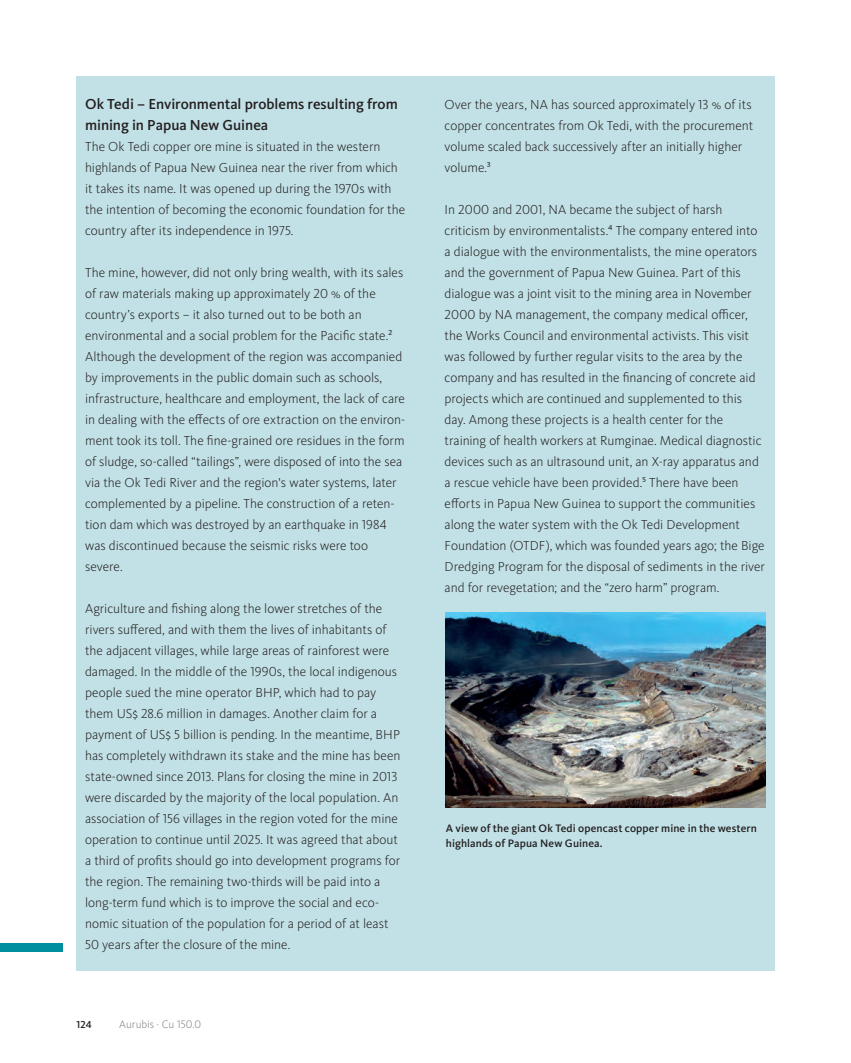
<style>
.page{position:relative;width:851px;height:1063px;background:#fff}
.page>*{position:absolute;margin:0;border:0;box-sizing:border-box;transform-origin:0 0}
.t1{font:500 15px/21.9px "Kievit Pro";letter-spacing:-.005em;color:#231f20}
.t2{font:300 13.5px/21px "Kievit Pro";letter-spacing:-.005em;color:#231f20}
.t3{font:500 11.25px/15px "Kievit Pro";letter-spacing:.01em;color:#231f20}
.t4{font:300 11.25px "Kievit Pro";color:#808285}
.t5{font:500 10.5px "Kievit Pro";color:#231f20}
.s1{font-size:15px}
</style>
<div class="page">
<div style="left:0;top:943px;width:63px;height:9px;background:#008f9e"></div>
<div style="left:77px;top:77px;width:697px;height:894px;background:#c2e1e6"></div>
<img style="left:446px;top:613px;width:319px;height:194px">
<p class="t1" style="left:85px;top:93px;width:314px">Ok Tedi – Environmental problems resulting from mining in Papua New Guinea</p>
<p class="t2" style="left:85px;top:136px;width:321px">The Ok Tedi copper ore mine is situated in the western highlands of Papua New Guinea near the river from which it takes its name. It was opened up during the 1970s with the intention of becoming the economic foundation for the country after its independence in 1975.</p>
<p class="t2" style="left:85px;top:262px;width:321px">The mine, however, did not only bring wealth, with its sales of raw materials making up approximately 20 % of the country’s exports – it also turned out to be both an environmental and a social problem for the Pacific state.<span class="s1">2<br></span>Although the development of the region was accompanied by improvements in the public domain such as schools, infrastructure, healthcare and employment, the lack of care in dealing with the effects of ore extraction on the environ&shy;ment took its toll. The fine-grained ore residues in the form of sludge, so-called “tailings”, were disposed of into the sea via the Ok Tedi River and the region's water systems, later complemented by a pipeline. The construction of a reten&shy;tion dam which was destroyed by an earthquake in 1984 was discontinued because the seismic risks were too severe.</p>
<p class="t2" style="left:85px;top:598px;width:317px">Agriculture and fishing along the lower stretches of the rivers suffered, and with them the lives of inhabitants of the adjacent villages, while large areas of rainforest were damaged. In the middle of the 1990s, the local indigenous people sued the mine operator BHP, which had to pay them US$ 28.6 million in damages. Another claim for a payment of US$ 5 billion is pending. In the meantime, BHP has completely withdrawn its stake and the mine has been state-owned since 2013. Plans for closing the mine in 2013 were discarded by the majority of the local population. An association of 156 villages in the region voted for the mine operation to continue until 2025. It was agreed that about a third of profits should go into development programs for the region. The remaining two-thirds will be paid into a long-term fund which is to improve the social and eco&shy;nomic situation of the population for a period of at least 50 years after the closure of the mine.</p>
<p class="t5" style="left:77px;top:1018px;width:17px">124</p>
<p class="t4" style="left:119px;top:1017px;width:83px">Aurubis · Cu 150.0</p>
<p class="t2" style="left:444px;top:94px;width:310px">Over the years, NA has sourced approximately 13 % of its copper concentrates from Ok Tedi, with the procurement volume scaled back successively after an initially higher volume.<span class="s1">3</span></p>
<p class="t2" style="left:444px;top:199px;width:322px">In 2000 and 2001, NA became the subject of harsh criticism by environmentalists.<span class="s1">4</span> The company entered into a dialogue with the environmentalists, the mine operators and the government of Papua New Guinea. Part of this dialogue was a joint visit to the mining area in November 2000 by NA management, the company medical officer, the Works Council and environmental activists. This visit was followed by further regular visits to the area by the company and has resulted in the financing of concrete aid projects which are continued and supplemented to this day. Among these projects is a health center for the training of health workers at Rumginae. Medical diagnostic devices such as an ultrasound unit, an X-ray apparatus and a rescue vehicle have been provided.<span class="s1">5</span> There have been efforts in Papua New Guinea to support the communities along the water system with the Ok Tedi Development Foundation (OTDF), which was founded years ago; the Bige Dredging Program for the disposal of sediments in the river and for revegetation; and the “zero harm” program.</p>
<p class="t3" style="left:446px;top:820px;width:312px">A view of the giant Ok Tedi opencast copper mine in the western highlands of Papua New Guinea.</p>
</div>
